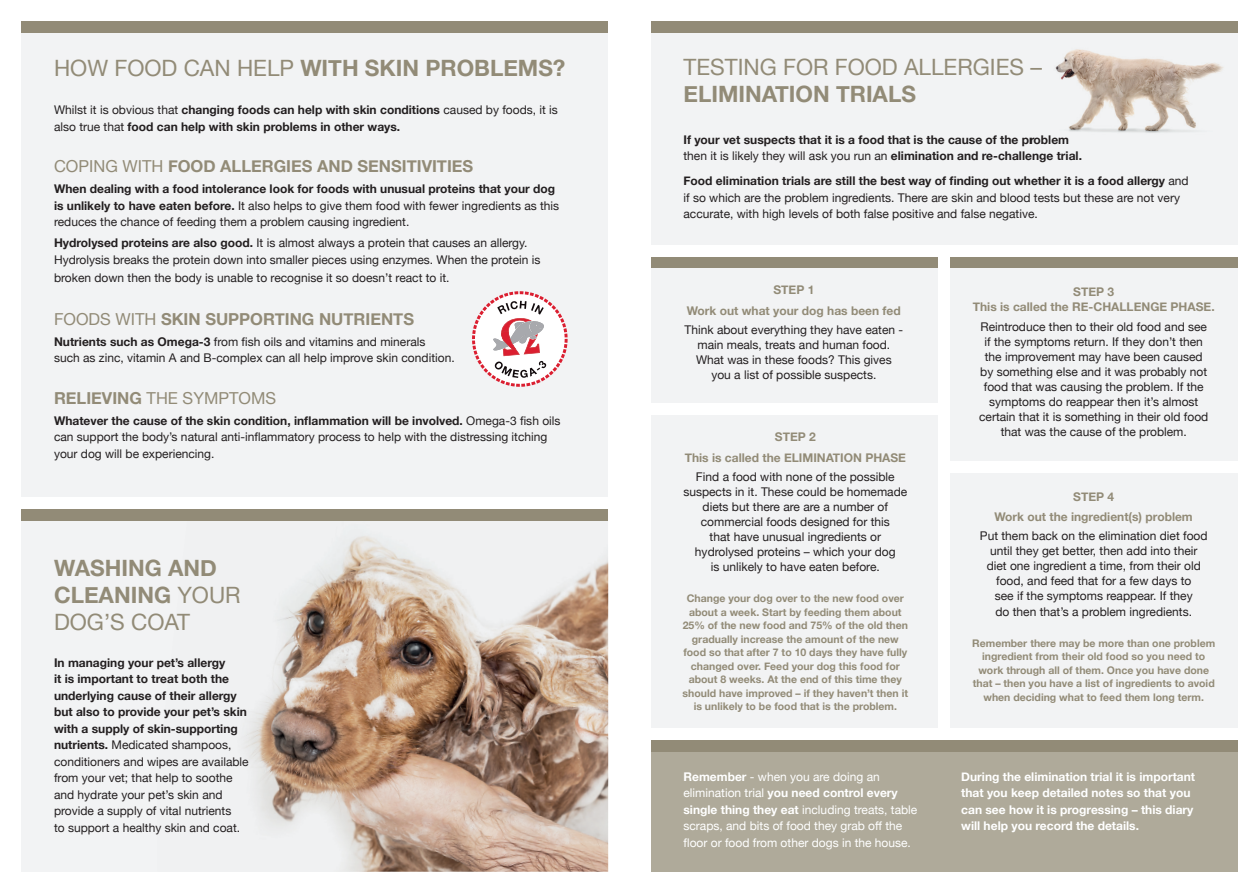
<style>
.page{position:relative;width:1259px;height:893px;background:#fff}
.page>*{position:absolute;margin:0;border:0;box-sizing:border-box;transform-origin:0 0}
.t1{font:700 22.5px/27px "Helvetica Neue";color:#928b77}
.t2{font:22.5px/27px "Helvetica Neue";color:#928b77}
.t3{font:700 16.5px "Helvetica Neue";color:#928b77}
.t4{font:16.5px "Helvetica Neue";color:#928b77}
.t5{font:12px/16.5px "Helvetica Neue";color:#231f20}
.t6{font:700 12px/16.5px "Helvetica Neue";color:#231f20}
.t7{font:12px/16.5px "Helvetica Neue";color:#fff}
.t8{font:700 12px/15.8px "Helvetica Neue";color:#928b77;text-align:center}
.t9{font:700 12px/16.5px "Helvetica Neue";color:#fff}
.t10{font:700 10.5px/13.5px "Helvetica Neue";color:#928b77;text-align:center}
.s1{font-weight:400}
.s2{font-weight:700}
</style>
<div class="page">
<div style="left:651px;top:732px;width:586px;height:140px;background:#afaa9a"></div>
<div style="left:21px;top:21px;width:587px;height:851px;background:#f2f3f4"></div>
<div style="left:651px;top:21px;width:586px;height:714px;background:#f2f3f4"></div>
<div style="left:651px;top:21px;width:586px;height:12px;background:#928b77"></div>
<div style="left:21px;top:21px;width:587px;height:12px;background:#928b77"></div>
<div style="left:651px;top:256px;width:586px;height:12px;background:#928b77"></div>
<div style="left:645px;top:245px;width:594px;height:11px;background:#fff"></div>
<img style="left:157px;top:520px;width:451px;height:352px">
<div style="left:651px;top:740px;width:586px;height:12px;background:#928b77"></div>
<div style="left:645px;top:728px;width:594px;height:12px;background:#fff"></div>
<div style="left:938px;top:251px;width:12px;height:484px;background:#fff"></div>
<div style="left:948px;top:461px;width:291px;height:11px;background:#fff"></div>
<div style="left:644px;top:403px;width:300px;height:12px;background:#fff"></div>
<img style="left:1055px;top:49px;width:168px;height:84px">
<svg style="left:472px;top:291px;width:95px;height:96px"></svg>
<div style="left:21px;top:509px;width:587px;height:11px;background:#928b77"></div>
<div style="left:15px;top:497px;width:594px;height:12px;background:#fff"></div>
<p class="t1" style="left:54px;top:55px;width:513px"><span class="s1">HOW FOOD CAN HELP</span> WITH SKIN PROBLEMS?</p>
<p class="t2" style="left:683px;top:55px;width:359px">TESTING FOR FOOD ALLERGIES –<br><span class="s2">ELIMINATION TRIALS</span></p>
<p class="t6" style="left:683px;top:132px;width:400px">If your vet suspects that it is a food that is the cause of the problem <span class="s1">then it is likely they will ask you run an</span> elimination and re-challenge trial.</p>
<p class="t5" style="left:683px;top:174px;width:507px"><span class="s2">Food elimination trials are still the best way of finding out whether it is a food allergy</span> and if so which are the problem ingredients. There are skin and blood tests but these are not very accurate, with high levels of both false positive and false negative.</p>
<p class="t6" style="left:54px;top:102px;width:505px"><span class="s1">Whilst it is obvious that</span> changing foods can help with skin conditions <span class="s1">caused by foods, it is also true that</span> food can help with skin problems in other ways.</p>
<p class="t3" style="left:54px;top:154px;width:421px"><span class="s1">COPING WITH</span> FOOD ALLERGIES AND SENSITIVITIES</p>
<p class="t5" style="left:54px;top:181px;width:507px"><span class="s2">When dealing with a food intolerance look for foods with unusual proteins that your dog is unlikely to have eaten before.</span> It also helps to give them food with fewer ingredients as this reduces the chance of feeding them a problem causing ingredient.</p>
<p class="t5" style="left:54px;top:235px;width:488px"><span class="s2">Hydrolysed proteins are also good.</span> It is almost always a protein that causes an allergy.<br>Hydrolysis breaks the protein down into smaller pieces using enzymes. When the protein is</p>
<p class="t5" style="left:54px;top:270px;width:397px">broken down then the body is unable to recognise it so doesn’t react to it.</p>
<p class="t3" style="left:54px;top:306px;width:361px"><span class="s1">FOODS WITH</span> SKIN SUPPORTING NUTRIENTS</p>
<p class="t5" style="left:54px;top:334px;width:402px"><span class="s2">Nutrients such as Omega-3</span> from fish oils and vitamins and minerals<br>such as zinc, vitamin A and B-complex can all help improve skin condition.</p>
<p class="t4" style="left:54px;top:386px;width:224px"><span class="s2">RELIEVING</span> THE SYMPTOMS</p>
<p class="t5" style="left:54px;top:413px;width:508px"><span class="s2">Whatever the cause of the skin condition, inflammation will be involved.</span> Omega-3 fish oils can support the body’s natural anti-inflammatory process to help with the distressing itching your dog will be experiencing.</p>
<p class="t8" style="left:773px;top:283px;width:42px">STEP 1</p>
<p class="t8" style="left:687px;top:303px;width:215px">Work out what your dog has been fed</p>
<p class="t5" style="left:684px;top:323px;width:220px;line-height:15px;text-align:center">Think about everything they have eaten - main meals, treats and human food.<br>What was in these foods? This gives<br>you a list of possible suspects.</p>
<p class="t8" style="left:973px;top:284px;width:243px">STEP 3<br>This is called the RE-CHALLENGE PHASE.</p>
<p class="t5" style="left:979px;top:319px;width:231px;line-height:15px;text-align:center">Reintroduce then to their old food and see if the symptoms return. If they don’t then the improvement may have been caused by something else and it was probably not food that was causing the problem. If the symptoms do reappear then it’s almost certain that it is something in their old food that was the cause of the problem.</p>
<p class="t8" style="left:775px;top:429px;width:42px">STEP 2</p>
<p class="t8" style="left:684px;top:450px;width:223px">This is called the ELIMINATION PHASE</p>
<p class="t5" style="left:683px;top:470px;width:225px;line-height:15px;text-align:center">Find a food with none of the possible suspects in it. These could be homemade diets but there are are a number of commercial foods designed for this<br>that have unusual ingredients or hydrolysed proteins – which your dog<br>is unlikely to have eaten before.</p>
<p class="t10" style="left:682px;top:592px;width:227px">Change your dog over to the new food over about a week. Start by feeding them about 25% of the new food and 75% of the old then gradually increase the amount of the new food so that after 7 to 10 days they have fully changed over. Feed your dog this food for about 8 weeks. At the end of this time they should have improved – if they haven’t then it is unlikely to be food that is the problem.</p>
<p class="t8" style="left:1073px;top:489px;width:42px">STEP 4</p>
<p class="t8" style="left:994px;top:509px;width:200px">Work out the ingredient(s) problem</p>
<p class="t5" style="left:980px;top:529px;width:229px;line-height:15.1px;text-align:center">Put them back on the elimination diet food until they get better, then add into their diet one ingredient a time, from their old food, and feed that for a few days to<br>see if the symptoms reappear. If they<br>do then that’s a problem ingredients.</p>
<p class="t10" style="left:972px;top:637px;width:245px">Remember there may be more than one problem ingredient from their old food so you need to work through all of them. Once you have done that – then you have a list of ingredients to avoid when deciding what to feed them long term.</p>
<p class="t1" style="left:54px;top:555px;width:188px">WASHING AND<br>CLEANING <span class="s1">YOUR<br>DOG’S COAT</span></p>
<p class="t5" style="left:54px;top:655px;width:196px"><span class="s2">In managing your pet’s allergy<br>it is important to treat both the underlying cause of their allergy but also to provide your pet’s skin with a supply of skin-supporting nutrients.</span> Medicated shampoos, conditioners and wipes are available from your vet; that help to soothe and hydrate your pet’s skin and provide a supply of vital nutrients<br>to support a healthy skin and coat.</p>
<p class="t7" style="left:683px;top:769px;width:235px"><span class="s2">Remember</span> - when you are doing an elimination trial <span class="s2">you need control every single thing they eat</span> including treats, table scraps, and bits of food they grab off the floor or food from other dogs in the house.</p>
<p class="t9" style="left:961px;top:768px;width:235px">During the elimination trial it is important that you keep detailed notes so that you can see how it is progressing – this diary will help you record the details.</p>
</div>
